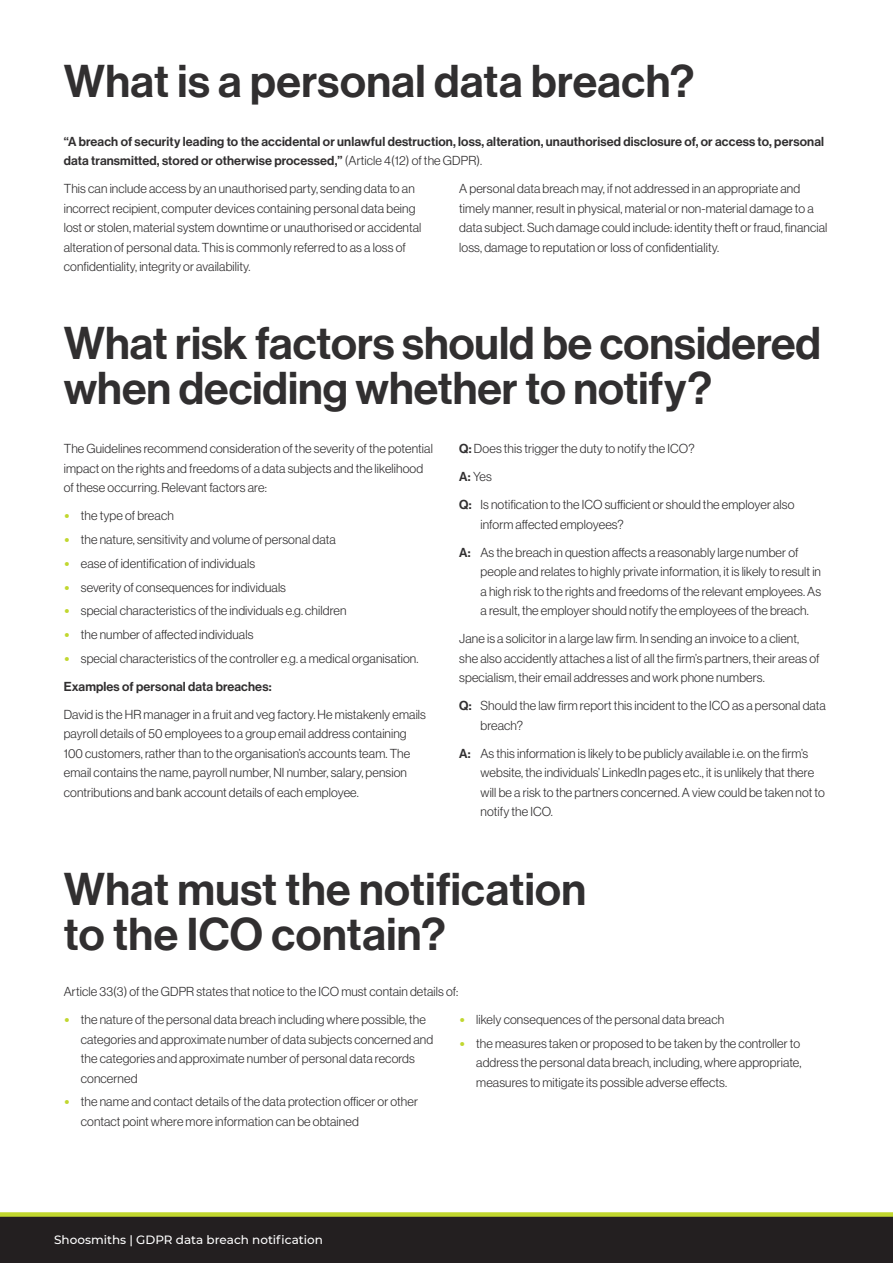
<style>
.page{position:relative;width:893px;height:1263px;background:#fff}
.page>*{position:absolute;margin:0;border:0;box-sizing:border-box;transform-origin:0 0}
.H1__48{font:45px/45px "N Haas Grotesk DS Std 65 Md";color:#312f30}
.SH_text_black_8_5{font:12.75px/19.5px "N Haas Grotesk DS Std 45 Lt";letter-spacing:.01em;color:#312f30}
.SH_text_black_8_5-2{font:12.75px/19.5px "N Haas Grotesk DS Std 65 Md";letter-spacing:.01em;color:#312f30}
.t1{font:500 12px "Montserrat";color:#fff}
.s1{font-family:"N Haas Grotesk DS Std 45 Lt"}
.s2{font-family:"Calibri";color:#c1d72f}
.s3{font-family:"N Haas Grotesk DS Std 65 Md"}
</style>
<div class="page">
<div style="left:0;top:1213px;width:893px;height:50px;background:#231f20"></div>
<div style="left:0;top:1212px;width:893px;height:5px;background:#c1d72f"></div>
<p class="H1__48" style="left:64px;top:60px;width:632px">What is a personal data breach?</p>
<p class="SH_text_black_8_5-2" style="left:64px;top:132px;width:762px">“A breach of security leading to the accidental or unlawful destruction, loss, alteration, unauthorised disclosure of, or access to, personal data transmitted, stored or otherwise processed,” <span class="s1">(Article 4(12) of the GDPR).</span></p>
<p class="SH_text_black_8_5" style="left:64px;top:179px;width:359px">This can include access by an unauthorised party, sending data to an incorrect recipient, computer devices containing personal data being lost or stolen, material system downtime or unauthorised or accidental alteration of personal data. This is commonly referred to as a loss of confidentiality, integrity or availability.</p>
<p class="SH_text_black_8_5" style="left:459px;top:179px;width:370px">A personal data breach may, if not addressed in an appropriate and timely manner, result in physical, material or non-material damage to a data subject. Such damage could include: identity theft or fraud, financial loss, damage to reputation or loss of confidentiality.</p>
<p class="H1__48" style="left:64px;top:322px;width:759px">What risk factors should be considered when deciding whether to notify?</p>
<p class="SH_text_black_8_5" style="left:64px;top:439px;width:371px">The Guidelines recommend consideration of the severity of the potential impact on the rights and freedoms of a data subjects and the likelihood of these occurring. Relevant factors are:</p>
<p class="SH_text_black_8_5" style="left:64px;top:506px;width:112px"><span class="s2">•</span> the type of breach</p>
<p class="SH_text_black_8_5" style="left:64px;top:530px;width:273px"><span class="s2">•</span> the nature, sensitivity and volume of personal data</p>
<p class="SH_text_black_8_5" style="left:64px;top:554px;width:193px"><span class="s2">•</span> ease of identification of individuals</p>
<p class="SH_text_black_8_5" style="left:64px;top:577px;width:224px"><span class="s2">•</span> severity of consequences for individuals</p>
<p class="SH_text_black_8_5" style="left:64px;top:601px;width:284px"><span class="s2">•</span> special characteristics of the individuals e.g. children</p>
<p class="SH_text_black_8_5" style="left:64px;top:625px;width:191px"><span class="s2">•</span> the number of affected individuals</p>
<p class="SH_text_black_8_5" style="left:64px;top:649px;width:356px"><span class="s2">•</span> special characteristics of the controller e.g. a medical organisation.</p>
<p class="SH_text_black_8_5-2" style="left:64px;top:677px;width:209px">Examples of personal data breaches:</p>
<p class="SH_text_black_8_5" style="left:64px;top:705px;width:364px">David is the HR manager in a fruit and veg factory. He mistakenly emails payroll details of 50 employees to a group email address containing 100 customers, rather than to the organisation’s accounts team. The email contains the name, payroll number, NI number, salary, pension contributions and bank account details of each employee.</p>
<p class="SH_text_black_8_5" style="left:459px;top:439px;width:237px"><span class="s3">Q:</span> Does this trigger the duty to notify the ICO?</p>
<p class="SH_text_black_8_5" style="left:459px;top:467px;width:34px"><span class="s3">A:</span> Yes</p>
<p class="SH_text_black_8_5" style="left:480px;top:495px;width:316px;text-indent:-21px"><span class="s3">Q:</span> Is notification to the ICO sufficient or should the employer also inform affected employees?</p>
<p class="SH_text_black_8_5" style="left:480px;top:543px;width:342px;text-indent:-21px"><span class="s3">A:</span> As the breach in question affects a reasonably large number of people and relates to highly private information, it is likely to result in a high risk to the rights and freedoms of the relevant employees. As a result, the employer should notify the employees of the breach.</p>
<p class="SH_text_black_8_5" style="left:459px;top:629px;width:362px">Jane is a solicitor in a large law firm. In sending an invoice to a client, she also accidently attaches a list of all the firm’s partners, their areas of specialism, their email addresses and work phone numbers.</p>
<p class="SH_text_black_8_5" style="left:480px;top:696px;width:347px;text-indent:-21px"><span class="s3">Q:</span> Should the law firm report this incident to the ICO as a personal data breach?</p>
<p class="SH_text_black_8_5" style="left:480px;top:744px;width:346px;text-indent:-21px"><span class="s3">A:</span> As this information is likely to be publicly available i.e. on the firm’s website, the individuals’ LinkedIn pages etc., it is unlikely that there will be a risk to the partners concerned. A view could be taken not to notify the ICO.</p>
<p class="H1__48" style="left:64px;top:867px;width:524px">What must the notification to the ICO contain?</p>
<p class="SH_text_black_8_5" style="left:64px;top:982px;width:396px">Article 33(3) of the GDPR states that notice to the ICO must contain details of:</p>
<p class="SH_text_black_8_5" style="left:81px;top:1010px;width:354px;text-indent:-17px"><span class="s2">•</span> the nature of the personal data breach including where possible, the categories and approximate number of data subjects concerned and the categories and approximate number of personal data records concerned</p>
<p class="SH_text_black_8_5" style="left:81px;top:1092px;width:339px;text-indent:-17px"><span class="s2">•</span> the name and contact details of the data protection officer or other contact point where more information can be obtained</p>
<p class="SH_text_black_8_5" style="left:459px;top:1010px;width:266px"><span class="s2">•</span> likely consequences of the personal data breach</p>
<p class="SH_text_black_8_5" style="left:476px;top:1034px;width:327px;text-align:justify;text-indent:-17px"><span class="s2">•</span> the measures taken or proposed to be taken by the controller to address the personal data breach, including, where appropriate, measures to mitigate its possible adverse effects.</p>
<p class="t1" style="left:54px;top:1231px;width:270px">Shoosmiths | GDPR data breach notification</p>
</div>
